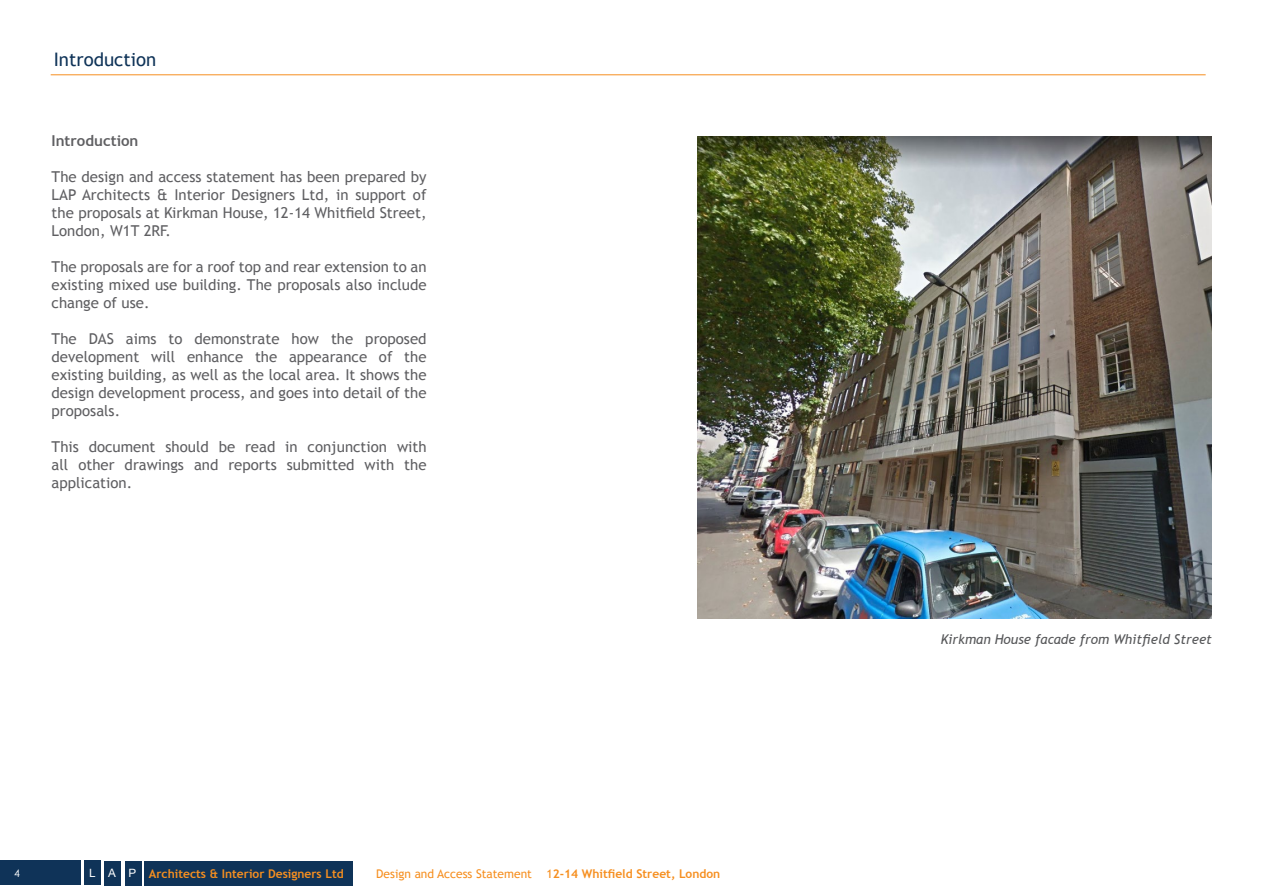
<style>
.page{position:relative;width:1263px;height:893px;background:#fff}
.page>*{position:absolute;margin:0;border:0;box-sizing:border-box;transform-origin:0 0}
.main_body{font:18.6px "Trebuchet MS";color:#0f3358}
.t1{font:15px/18px "Trebuchet MS";color:#5f5f62;text-align:justify}
.t2{font:700 15px "Trebuchet MS";color:#5f5f62}
.t3{font:italic 13.5px "Trebuchet MS";color:#57585a}
.t4{font:700 12px "Trebuchet MS";color:#f68f20}
.t5{font:10.5px "Century Gothic";color:#fff}
.s1{font-family:"Tunga";font-weight:400;font-size:15px;color:#fff}
.s2{font-weight:400}
</style>
<div class="page">
<div style="left:84px;top:861px;width:16px;height:24px;background:#0f3358"></div>
<div style="left:125px;top:861px;width:16px;height:24px;background:#0f3358"></div>
<div style="left:145px;top:861px;width:208px;height:24px;background:#0f3358"></div>
<div style="left:105px;top:861px;width:16px;height:24px;background:#0f3358"></div>
<div style="left:1px;top:861px;width:80px;height:24px;background:#0f3358"></div>
<hr style="left:51px;top:74px;width:1155px;height:1px;background:#f68f20">
<img style="left:698px;top:136px;width:514px;height:482px">
<p class="main_body" style="left:54px;top:49px;width:104px">Introduction</p>
<p class="t2" style="left:52px;top:132px;width:88px">Introduction</p>
<p class="t1" style="left:52px;top:168px;width:376px">The design and access statement has been prepared by LAP Architects &amp; Interior Designers Ltd, in support of the proposals at Kirkman House, 12-14 Whitfield Street, London, W1T 2RF.</p>
<p class="t1" style="left:52px;top:258px;width:376px">The proposals are for a roof top and rear extension to an existing mixed use building. The proposals also include change of use.</p>
<p class="t1" style="left:52px;top:330px;width:376px">The DAS aims to demonstrate how the proposed development will enhance the appearance of the existing building, as well as the local area. It shows the design development process, and goes into detail of the proposals.</p>
<p class="t1" style="left:52px;top:438px;width:376px">This document should be read in conjunction with all other drawings and reports submitted with the application.</p>
<p class="t5" style="left:14px;top:866px;width:7px">4</p>
<p class="t4" style="left:89px;top:866px;width:256px"><span class="s1">L A P</span> Architects &amp; Interior Designers Ltd</p>
<p class="t4" style="left:376px;top:866px;width:346px"><span class="s2">Design and Access Statement 1</span>2-14 Whitfield Street, London</p>
<p class="t3" style="left:941px;top:631px;width:273px">Kirkman House facade from Whitfield Street</p>
</div>
